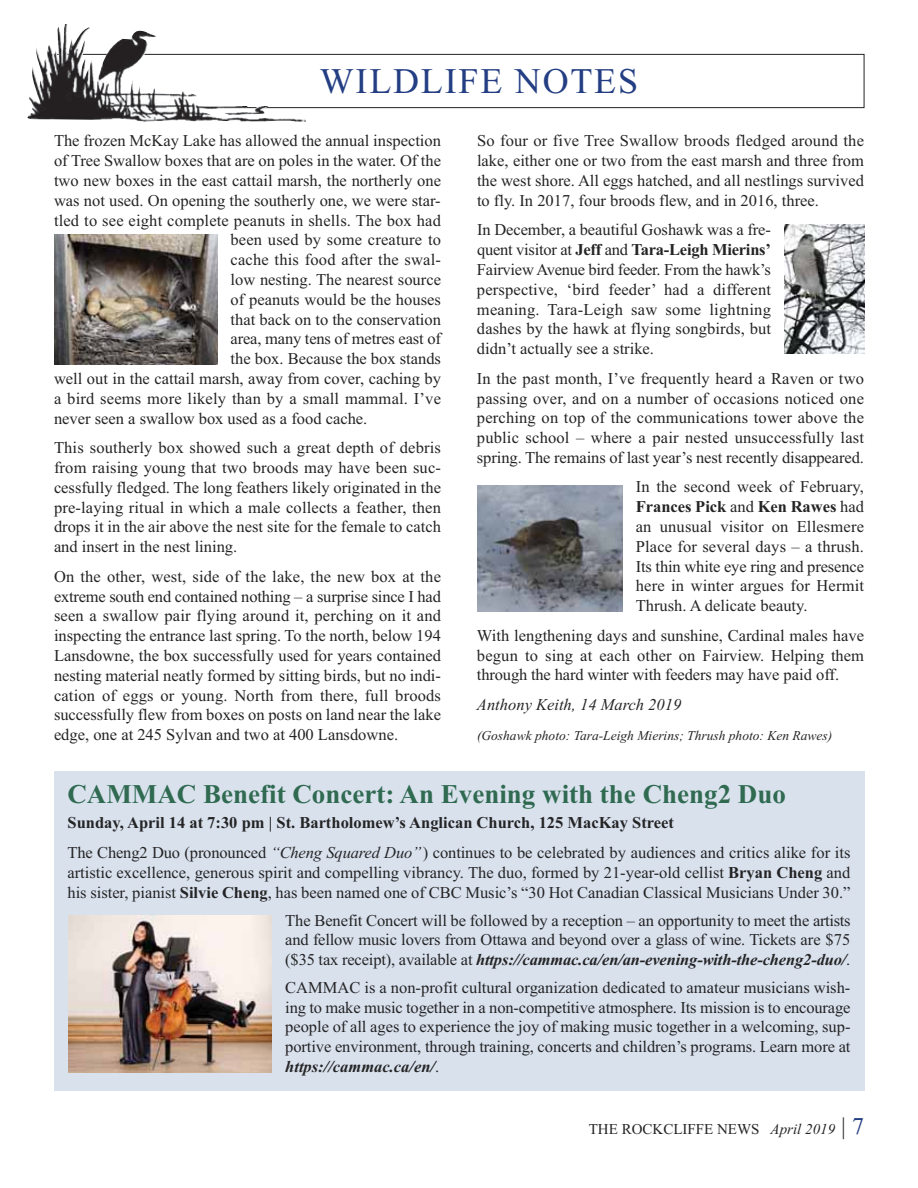
<style>
.page{position:relative;width:918px;height:1188px;background:#fff}
.page>*{position:absolute;margin:0;border:0;box-sizing:border-box;transform-origin:0 0}
.t1{font:36px "Times New Roman";letter-spacing:.05em;color:#243e83}
.t2{font:700 27px "Times New Roman";color:#2f6a51}
.t3{font:16.5px/19.8px "Times New Roman";color:#242425;text-align:justify}
.t4{font:italic 16.5px "Times New Roman";color:#242425}
.t5{font:15px "Times New Roman";color:#242425}
.t6{font:italic 13.5px "Times New Roman";color:#242425}
.s1{font-weight:700}
.s2{font-style:italic}
.s3{font-weight:700;font-style:italic}
.s4{font-size:24px}
.s5{font-size:24px;color:#243e83}
</style>
<div class="page">
<div style="left:54px;top:54px;width:810px;height:54px;border:1px solid #242425"></div>
<img style="left:27px;top:24px;width:279px;height:98px">
<div style="left:234px;top:56px;width:450px;height:50px;background:#fff"></div>
<img style="left:785px;top:225px;width:79px;height:129px">
<img style="left:54px;top:234px;width:163px;height:130px">
<img style="left:477px;top:486px;width:145px;height:125px">
<div style="left:54px;top:771px;width:810px;height:320px;background:#d9e1ed"></div>
<img style="left:68px;top:915px;width:204px;height:158px">
<h1 class="t1" style="left:320px;top:68px;width:320px">WILDLIFE NOTES</h1>
<p class="t3" style="left:54px;top:133px;width:389px">The frozen McKay Lake has allowed the annual inspection</p>
<p class="t3" style="left:54px;top:152px;width:389px">of Tree Swallow boxes that are on poles in the water. Of the</p>
<p class="t3" style="left:54px;top:172px;width:388px">two new boxes in the east cattail marsh, the northerly one</p>
<p class="t3" style="left:54px;top:192px;width:388px">was not used. On opening the southerly one, we were star-</p>
<p class="t3" style="left:54px;top:212px;width:389px">tled to see eight complete peanuts in shells. The box had</p>
<p class="t3" style="left:231px;top:232px;width:212px">been used by some creature to</p>
<p class="t3" style="left:231px;top:251px;width:212px">cache this food after the swal-</p>
<p class="t3" style="left:231px;top:271px;width:212px">low nesting. The nearest source</p>
<p class="t3" style="left:231px;top:291px;width:212px">of peanuts would be the houses</p>
<p class="t3" style="left:231px;top:311px;width:212px">that back on to the conservation</p>
<p class="t3" style="left:231px;top:331px;width:212px">area, many tens of metres east of</p>
<p class="t3" style="left:231px;top:350px;width:212px">the box. Because the box stands</p>
<p class="t3" style="left:54px;top:370px;width:389px">well out in the cattail marsh, away from cover, caching by</p>
<p class="t3" style="left:54px;top:390px;width:389px">a bird seems more likely than by a small mammal. I’ve</p>
<p class="t3" style="left:54px;top:410px;width:315px">never seen a swallow box used as a food cache.</p>
<p class="t3" style="left:54px;top:439px;width:389px">This southerly box showed such a great depth of debris from raising young that two broods may have been suc&shy;cessfully fledged. The long feathers likely originated in the pre-laying ritual in which a male collects a feather, then drops it in the air above the nest site for the female to catch and insert in the nest lining.</p>
<p class="t3" style="left:54px;top:568px;width:389px">On the other, west, side of the lake, the new box at the extreme south end contained nothing – a surprise since I had seen a swallow pair flying around it, perching on it and inspecting the entrance last spring. To the north, below 194<br>Lansdowne, the box successfully used for years contained nesting material neatly formed by sitting birds, but no indi&shy;cation of eggs or young. North from there, full broods successfully flew from boxes on posts on land near the lake edge, one at 245 Sylvan and two at 400 Lansdowne.</p>
<p class="t3" style="left:477px;top:133px;width:389px">So four or five Tree Swallow broods fledged around the lake, either one or two from the east marsh and three from the west shore. All eggs hatched, and all nestlings survived to fly. In 2017, four broods flew, and in 2016, three.</p>
<p class="t3" style="left:477px;top:222px;width:296px">In December, a beautiful Goshawk was a fre&shy;quent visitor at <span class="s1">Jeff</span> and <span class="s1">Tara-Leigh Mierins’ </span>Fairview Avenue bird feeder. From the hawk’s perspective, ‘bird feeder’ had a different meaning. Tara-Leigh saw some lightning dashes by the hawk at flying songbirds, but didn’t actually see a strike.</p>
<p class="t3" style="left:477px;top:370px;width:389px">In the past month, I’ve frequently heard a Raven or two passing over, and on a number of occasions noticed one perching on top of the communications tower above the public school – where a pair nested unsuccessfully last spring. The remains of last year’s nest recently disappeared.</p>
<p class="t3" style="left:636px;top:479px;width:230px">In the second week of February, <span class="s1">Frances Pick</span> and <span class="s1">Ken Rawes</span> had an unusual visitor on Ellesmere Place for several days – a thrush.<br>Its thin white eye ring and presence here in winter argues for Hermit Thrush. A delicate beauty.</p>
<p class="t3" style="left:477px;top:627px;width:389px">With lengthening days and sunshine, Cardinal males have begun to sing at each other on Fairview. Helping them through the hard winter with feeders may have paid off.</p>
<p class="t4" style="left:477px;top:699px;width:206px">Anthony Keith, 14 March 2019</p>
<p class="t6" style="left:477px;top:731px;width:357px">(Goshawk photo: Tara-Leigh Mierins; Thrush photo: Ken Rawes)</p>
<h2 class="t2" style="left:68px;top:785px;width:720px">CAMMAC Benefit Concert: An Evening with the Cheng2 Duo</h2>
<p class="t3" style="left:68px;top:810px;width:785px;line-height:29.8px"><span class="s1">Sunday, April 14 at 7:30 pm | St. Bartholomew’s Anglican Church, 125 MacKay Street<br></span>The Cheng2 Duo (pronounced <span class="s2">“Cheng Squared Duo”</span>) continues to be celebrated by audiences and critics alike for its</p>
<p class="t3" style="left:67px;top:864px;width:785px">artistic excellence, generous spirit and compelling vibrancy. The duo, formed by 21-year-old cellist <span class="s1">Bryan Cheng</span> and his sister, pianist <span class="s1">Silvie Cheng</span>, has been named one of CBC Music’s “30 Hot Canadian Classical Musicians Under 30.”</p>
<p class="t3" style="left:285px;top:912px;width:567px">The Benefit Concert will be followed by a reception – an opportunity to meet the artists and fellow music lovers from Ottawa and beyond over a glass of wine. Tickets are $75 ($35 tax receipt), available at <span class="s3">https://cammac.ca/en/an-evening-with-the-cheng2-duo/</span>.</p>
<p class="t3" style="left:285px;top:979px;width:567px">CAMMAC is a non-profit cultural organization dedicated to amateur musicians wish&shy;ing to make music together in a non-competitive atmosphere. Its mission is to encourage people of all ages to experience the joy of making music together in a welcoming, sup&shy;portive environment, through training, concerts and children’s programs. Learn more at <span class="s3">https://cammac.ca/en/</span>.</p>
<p class="t5" style="left:589px;top:1124px;width:277px">THE ROCKCLIFFE NEWS <span class="s2">April 2019</span> <span class="s4">|</span> <span class="s5">7</span></p>
</div>
